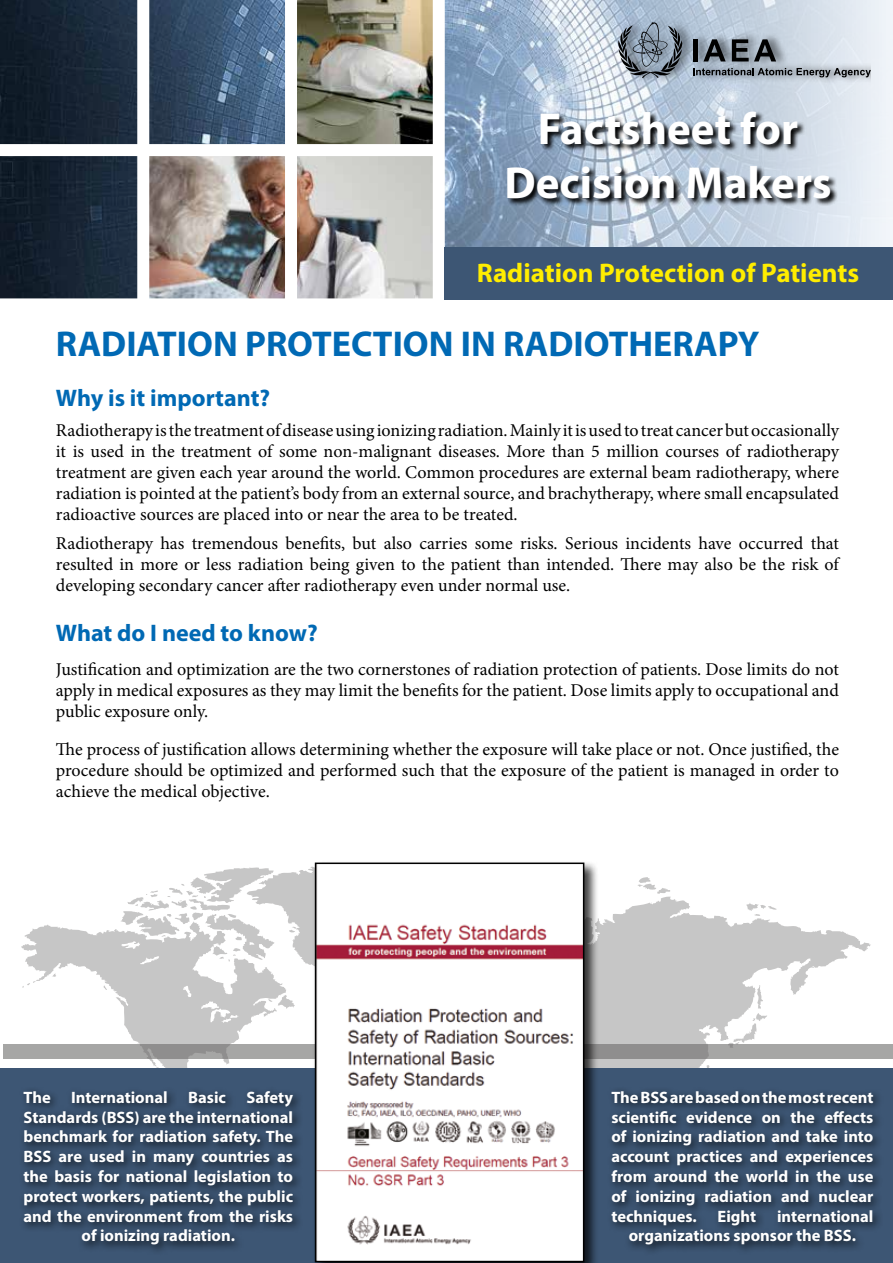
<style>
.page{position:relative;width:893px;height:1263px;background:#fff}
.page>*{position:absolute;margin:0;border:0;box-sizing:border-box;transform-origin:0 0}
.t1{font:700 45px/54px "Myriad Pro";color:#fff;text-align:center}
.t2{font:700 36px "Myriad Pro";color:#0069b4}
.t3{font:700 27px "Myriad Pro";color:#ffed00}
.t4{font:700 24px "Myriad Pro";color:#0069b4}
.t5{font:18px/21px "Minion Pro";color:#000;text-align:justify}
.t6{font:700 16.5px/19.8px "Myriad Pro";color:#fff;text-align:center}
</style>
<div class="page">
<svg style="left:638px;top:877px;width:32px;height:17px"></svg>
<svg style="left:599px;top:896px;width:272px;height:172px;fill:#c6c6c6"></svg>
<svg style="left:21px;top:924px;width:292px;height:144px;fill:#c6c6c6"></svg>
<svg style="left:121px;top:866px;width:192px;height:100px"></svg>
<img style="left:0;top:0;width:893px;height:298px">
<img style="left:297px;top:0;width:136px;height:144px">
<img style="left:149px;top:156px;width:284px;height:142px">
<div style="left:137px;top:0;width:12px;height:304px;background:#fff"></div>
<div style="left:0;top:144px;width:439px;height:12px;background:#fff"></div>
<div style="left:285px;top:0;width:12px;height:304px;background:#fff"></div>
<div style="left:433px;top:0;width:12px;height:304px;background:#fff"></div>
<div style="left:0;top:1068px;width:893px;height:195px;background:#3d5674"></div>
<div style="left:19px;top:1086px;width:284px;height:169px;background:#000;opacity:.75"></div>
<div style="left:607px;top:1086px;width:277px;height:169px;background:#000;opacity:.75"></div>
<svg style="left:3px;top:972px;width:890px;height:86px"></svg>
<div style="left:313px;top:860px;width:286px;height:403px;background:#000;opacity:.75"></div>
<img style="left:318px;top:865px;width:263px;height:394px">
<div style="left:315px;top:862px;width:269px;height:400px;border:2px solid #000"></div>
<div style="left:444px;top:247px;width:449px;height:53px;background:#3d5674"></div>
<svg style="left:507px;top:111px;width:331px;height:96px;background:#8c97a4"></svg>
<div style="left:618px;top:15px;width:253px;height:70px;background:#000;opacity:.62"></div>
<svg style="left:618px;top:22px;width:65px;height:56px;background:#7a8693"></svg>
<div style="left:693px;top:39px;width:5px;height:22px;background:#000"></div>
<svg style="left:703px;top:39px;width:23px;height:22px"></svg>
<svg style="left:732px;top:39px;width:44px;height:22px"></svg>
<svg style="left:693px;top:68px;width:178px;height:9px;background:#757c83"></svg>
<h1 class="t1" style="left:505px;top:100px;width:329px">Factsheet for<br>Decision Makers</h1>
<h3 class="t3" style="left:477px;top:256px;width:384px">Radiation Protection of Patients</h3>
<h2 class="t2" style="left:56px;top:320px;width:705px">RADIATION PROTECTION IN RADIOTHERAPY</h2>
<h3 class="t4" style="left:56px;top:382px;width:216px">Why is it important?</h3>
<p class="t5" style="left:56px;top:419px;width:785px">Radiotherapy is the treatment of disease using ionizing radiation. Mainly it is used to treat cancer but occasionally it is used in the treatment of some non-malignant diseases. More than 5 million courses of radiotherapy treatment are given each year around the world. Common procedures are external beam radiotherapy, where radiation is pointed at the patient’s body from an external source, and brachytherapy, where small encapsulated radioactive sources are placed into or near the area to be treated.</p>
<p class="t5" style="left:56px;top:533px;width:784px">Radiotherapy has tremendous benefits, but also carries some risks. Serious incidents have occurred that resulted in more or less radiation being given to the patient than intended. There may also be the risk of developing secondary cancer after radiotherapy even under normal use.</p>
<h3 class="t4" style="left:56px;top:617px;width:263px">What do I need to know?</h3>
<p class="t5" style="left:56px;top:659px;width:784px">Justification and optimization are the two cornerstones of radiation protection of patients. Dose limits do not apply in medical exposures as they may limit the benefits for the patient. Dose limits apply to occupational and public exposure only.</p>
<p class="t5" style="left:56px;top:739px;width:784px">The process of justification allows determining whether the exposure will take place or not. Once justified, the procedure should be optimized and performed such that the exposure of the patient is managed in order to achieve the medical objective.</p>
<p class="t6" style="left:24px;top:1087px;width:271px">The International Basic Safety Standards (BSS) are the international benchmark for radiation safety. The BSS are used in many countries as the basis for national legislation to protect workers, patients, the public and the environment from the risks of ionizing radiation.</p>
<p class="t6" style="left:611px;top:1087px;width:263px;text-align:justify">The BSS are based on the most recent scientific evidence on the effects of ionizing radiation and take into account practices and experiences from around the world in the use of ionizing radiation and nuclear techniques.</p>
<p class="t6" style="left:629px;top:1206px;width:246px;text-align:left;text-indent:148px">international organizations sponsor the BSS.</p>
<p class="t6" style="left:718px;top:1206px;width:40px">Eight</p>
</div>
